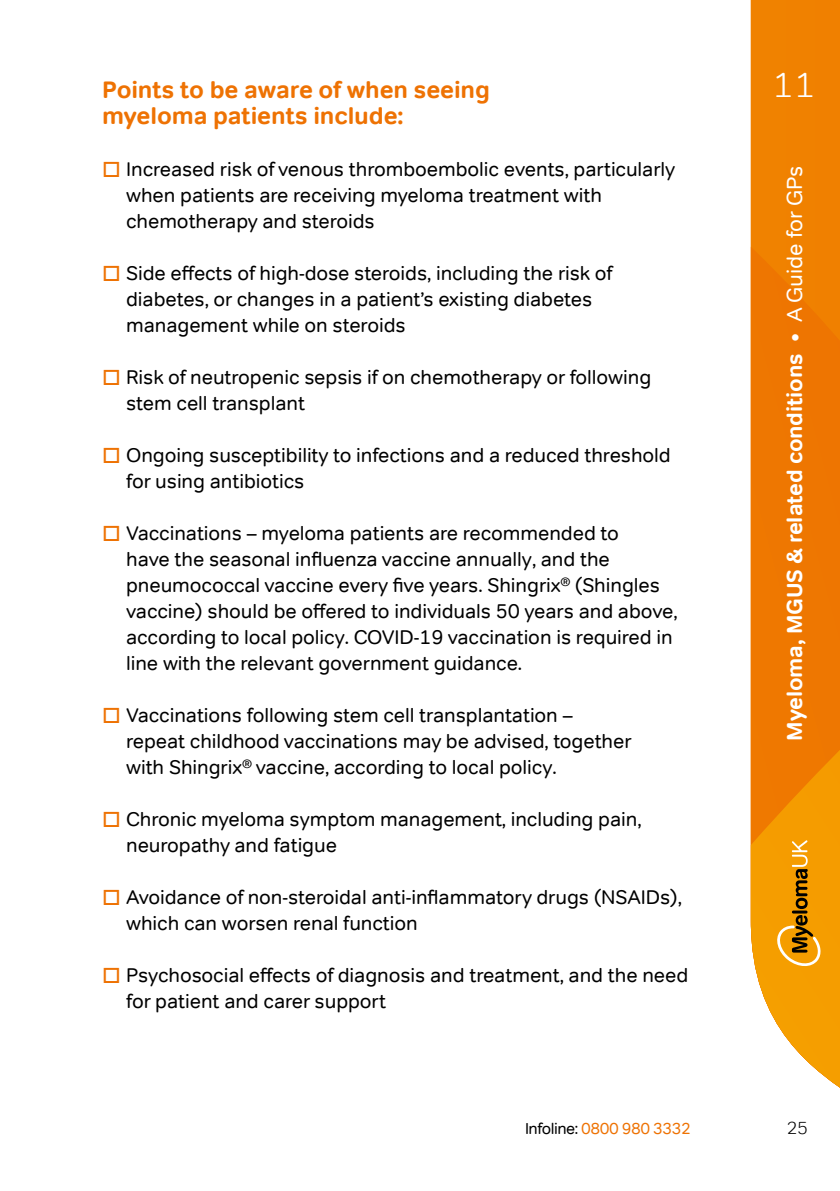
<style>
.page{position:relative;width:840px;height:1191px;background:#fff}
.page>*{position:absolute;margin:0;border:0;box-sizing:border-box;transform-origin:0 0}
.t1{font:300 36px "Tondo";color:#fff}
.Heading_1__orange{font:700 24px "Tondo";letter-spacing:-.005em;color:#ee7203}
.t2{font:700 22px "Tondo";letter-spacing:-.005em;color:#fff}
.t3{font:20px/26px "Tondo";letter-spacing:-.005em;color:#000}
.t4{font:300 18px "Tondo";color:#000}
.t5{font:16px "Tondo";letter-spacing:-.03em;color:#ee7203}
.s1{font-weight:400}
.s2{color:#000}
</style>
<div class="page">
<div style="left:750px;top:0;width:89px;height:247px;background:#f08100"></div>
<svg style="left:750px;top:247px;width:89px;height:485px;background:#ee7802"></svg>
<svg style="left:750px;top:732px;width:89px;height:355px;background:#f0a126"></svg>
<h2 class="Heading_1__orange" style="left:102px;top:75px;width:389px">Points to be aware of when seeing</h2>
<h1 class="t1" style="left:771px;top:63px;width:45px">11</h1>
<h2 class="Heading_1__orange" style="left:102px;top:101px;width:303px">myeloma patients include:</h2>
<p class="t3" style="left:126px;top:156px;width:550px">Increased risk of venous thromboembolic events, particularly when patients are receiving myeloma treatment with chemotherapy and steroids</p>
<p class="t3" style="left:126px;top:260px;width:487px">Side effects of high-dose steroids, including the risk of diabetes, or changes in a patient’s existing diabetes management while on steroids</p>
<p class="t3" style="left:126px;top:364px;width:526px">Risk of neutropenic sepsis if on chemotherapy or following stem cell transplant</p>
<p class="t3" style="left:126px;top:442px;width:546px">Ongoing susceptibility to infections and a reduced threshold for using antibiotics</p>
<p class="t3" style="left:126px;top:520px;width:552px">Vaccinations – myeloma patients are recommended to<br>have the seasonal influenza vaccine annually, and the pneumococcal vaccine every five years. Shingrix<sup>®</sup> (Shingles vaccine) should be offered to individuals 50 years and above, according to local policy. COVID-19 vaccination is required in line with the relevant government guidance.</p>
<p class="t3" style="left:126px;top:702px;width:506px">Vaccinations following stem cell transplantation – repeat childhood vaccinations may be advised, together with Shingrix<sup>®</sup> vaccine, according to local policy.</p>
<p class="t3" style="left:126px;top:806px;width:516px">Chronic myeloma symptom management, including pain, neuropathy and fatigue</p>
<p class="t3" style="left:126px;top:884px;width:557px">Avoidance of non-steroidal anti-inflammatory drugs (NSAIDs), which can worsen renal function</p>
<p class="t3" style="left:126px;top:962px;width:563px">Psychosocial effects of diagnosis and treatment, and the need for patient and carer support</p>
<p class="t2" style="left:780px;top:740px;width:576px;rotate:-90deg">Myeloma, MGUS &amp; related conditions • <span class="s1">A Guide for GPs</span></p>
<p class="t5" style="left:524px;top:1119px;width:167px"><span class="s2">Infoline:</span> 0800 980 3332</p>
<p class="t4" style="left:786px;top:1117px;width:23px">25</p>
</div>
